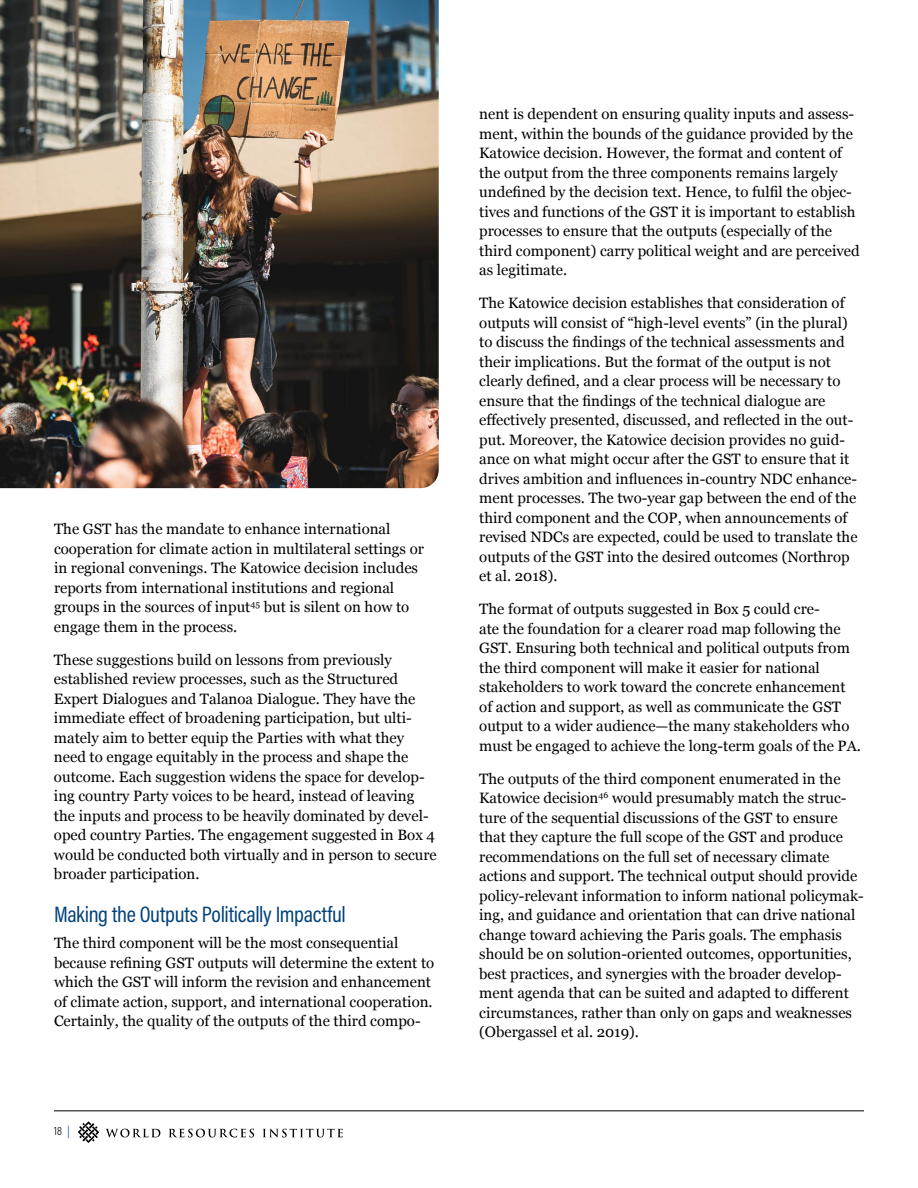
<style>
.page{position:relative;width:918px;height:1188px;background:#fff}
.page>*{position:absolute;margin:0;border:0;box-sizing:border-box;transform-origin:0 0}
.t1{font:22.5px "Acumin Pro Cond";letter-spacing:-.015em;color:#00427a}
.t2{font:15px/19.5px "Georgia";color:#000}
.t3{font:300 12px "Acumin Pro Cond";color:#000}
.s1{color:#00427a}
</style>
<div class="page">
<hr style="left:54px;top:1111px;width:810px;height:1px;background:#000">
<svg style="left:78px;top:1121px;width:21px;height:22px"></svg>
<svg style="left:106px;top:1129px;width:54px;height:8px"></svg>
<svg style="left:169px;top:1129px;width:85px;height:8px"></svg>
<svg style="left:263px;top:1129px;width:80px;height:8px"></svg>
<img style="left:0;top:0;width:439px;height:488px">
<p class="t2" style="left:54px;top:519px;width:371px">The GST has the mandate to enhance international cooperation for climate action in multilateral settings or in regional convenings. The Katowice decision includes reports from international institutions and regional groups in the sources of input<sup>45</sup> but is silent on how to engage them in the process.</p>
<p class="t2" style="left:54px;top:649px;width:384px">These suggestions build on lessons from previously established review processes, such as the Structured Expert Dialogues and Talanoa Dialogue. They have the immediate effect of broadening participation, but ulti&shy;mately aim to better equip the Parties with what they need to engage equitably in the process and shape the outcome. Each suggestion widens the space for develop&shy;ing country Party voices to be heard, instead of leaving the inputs and process to be heavily dominated by devel&shy;oped country Parties. The engagement suggested in Box 4 would be conducted both virtually and in person to secure broader participation.</p>
<h1 class="t1" style="left:54px;top:900px;width:293px">Making the Outputs Politically Impactful</h1>
<p class="t2" style="left:54px;top:933px;width:382px">The third component will be the most consequential because refining GST outputs will determine the extent to which the GST will inform the revision and enhancement of climate action, support, and international cooperation.<br>Certainly, the quality of the outputs of the third compo-</p>
<p class="t3" style="left:54px;top:1123px;width:17px">18 <span class="s1">|</span></p>
<p class="t2" style="left:479px;top:104px;width:382px">nent is dependent on ensuring quality inputs and assess&shy;ment, within the bounds of the guidance provided by the Katowice decision. However, the format and content of the output from the three components remains largely undefined by the decision text. Hence, to fulfil the objec&shy;tives and functions of the GST it is important to establish processes to ensure that the outputs (especially of the third component) carry political weight and are perceived as legitimate.</p>
<p class="t2" style="left:479px;top:293px;width:380px">The Katowice decision establishes that consideration of outputs will consist of “high-level events” (in the plural) to discuss the findings of the technical assessments and their implications. But the format of the output is not clearly defined, and a clear process will be necessary to ensure that the findings of the technical dialogue are effectively presented, discussed, and reflected in the out&shy;put. Moreover, the Katowice decision provides no guid&shy;ance on what might occur after the GST to ensure that it drives ambition and influences in-country NDC enhance&shy;ment processes. The two-year gap between the end of the third component and the COP, when announcements of revised NDCs are expected, could be used to translate the outputs of the GST into the desired outcomes (Northrop et al. 2018).</p>
<p class="t2" style="left:479px;top:599px;width:383px">The format of outputs suggested in Box 5 could cre-<br>ate the foundation for a clearer road map following the GST. Ensuring both technical and political outputs from the third component will make it easier for national stakeholders to work toward the concrete enhancement of action and support, as well as communicate the GST output to a wider audience—the many stakeholders who must be engaged to achieve the long-term goals of the PA.</p>
<p class="t2" style="left:479px;top:768px;width:386px">The outputs of the third component enumerated in the Katowice decision<sup>46</sup> would presumably match the struc&shy;ture of the sequential discussions of the GST to ensure that they capture the full scope of the GST and produce recommendations on the full set of necessary climate actions and support. The technical output should provide policy-relevant information to inform national policymak&shy;ing, and guidance and orientation that can drive national change toward achieving the Paris goals. The emphasis should be on solution-oriented outcomes, opportunities, best practices, and synergies with the broader develop&shy;ment agenda that can be suited and adapted to different circumstances, rather than only on gaps and weaknesses (Obergassel et al. 2019).</p>
</div>
